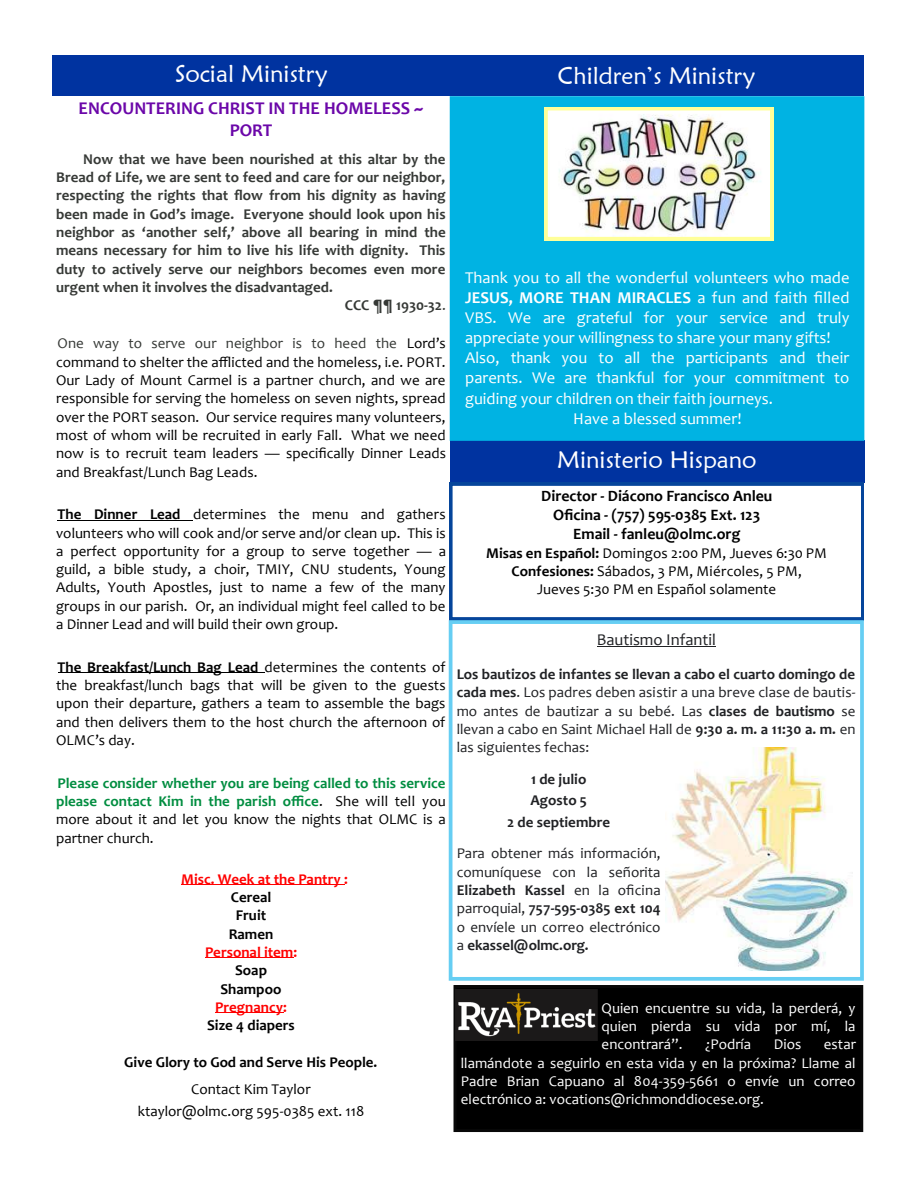
<style>
.page{position:relative;width:918px;height:1188px;background:#fff}
.page>*{position:absolute;margin:0;border:0;box-sizing:border-box;transform-origin:0 0}
.t1{font:24px "Maiandra GD";color:#fff}
.t2{font:700 18px/21.9px "Candara";color:#6b07a9;text-align:center}
.t3{font:700 16.65px "Candara";color:#fff}
.t4{font:16.5px/20.1px "Candara";color:#fff}
.t5{font:16.5px "Candara";color:#202124}
.t6{font:700 15.9px "Candara";color:#000}
.t7{font:15px/18.3px "Candara";color:#000;text-align:justify}
.t8{font:700 15px/18.3px "Candara";color:#363936;text-align:justify}
.t9{font:15px/18.3px "Candara";color:#202124;text-align:justify}
.t10{font:15px/18.3px "Candara";color:#fff;text-align:justify}
.t11{font:700 15px/18.3px "Candara";color:#008d40;text-align:justify}
.t12{font:700 15px "Candara";color:#000}
.t13{font:700 15px "Candara";color:#f00}
.t14{font:700 15px "Candara";color:#202124}
.s1{font-weight:400}
.s2{color:#363936}
.s3{font-weight:700}
.s4{font-weight:400;color:#000}
</style>
<div class="page">
<div style="left:53px;top:55px;width:398px;height:41px;background:#0033a0"></div>
<div style="left:450px;top:440px;width:414px;height:43px;background:#0033a0"></div>
<svg style="left:450px;top:483px;width:414px;height:137px"></svg>
<div style="left:455px;top:987px;width:407px;height:144px;background:#000"></div>
<div style="left:454px;top:985px;width:409px;height:147px;border:3px solid #080808"></div>
<div style="left:450px;top:55px;width:414px;height:41px;background:#0033a0"></div>
<div style="left:452px;top:99px;width:410px;height:339px;background:#00b3e3"></div>
<div style="left:450px;top:96px;width:414px;height:345px;border:5px solid #00b3e3"></div>
<img style="left:455px;top:989px;width:142px;height:51px">
<div style="left:449px;top:620px;width:415px;height:361px;border:4px solid #66cef3"></div>
<hr style="left:597px;top:646px;width:119px;height:1px;background:#202124">
<img style="left:665px;top:747px;width:188px;height:223px">
<hr style="left:58px;top:520px;width:135px;height:1px;background:#000">
<hr style="left:58px;top:672px;width:207px;height:1px;background:#000">
<hr style="left:181px;top:885px;width:163px;height:1px;background:#f00">
<hr style="left:205px;top:958px;width:88px;height:1px;background:#f00">
<hr style="left:215px;top:1013px;width:68px;height:1px;background:#f00">
<img style="left:544px;top:107px;width:229px;height:133px">
<p class="t1" style="left:175px;top:59px;width:154px">Social Ministry</p>
<p class="t2" style="left:79px;top:99px;width:346px">ENCOUNTERING CHRIST IN THE HOMELESS ~<br>PORT</p>
<p class="t8" style="left:56px;top:151px;width:391px;text-indent:27px">Now that we have been nourished at this altar by the Bread of Life, we are sent to feed and care for our neighbor, respecting the rights that flow from his dignity as having been made in God’s image. Everyone should look upon his neighbor as ‘another self,’ above all bearing in mind the means necessary for him to live his life with dignity. This duty to actively serve our neighbors becomes even more urgent when it involves the disadvantaged.</p>
<p class="t8" style="left:345px;top:298px;width:103px">CCC ¶¶ 1930-32<span class="s1">.</span></p>
<p class="t7" style="left:56px;top:336px;width:391px"><span class="s2">One way to serve our neighbor is to heed the</span> Lord’s command to shelter the afflicted and the homeless, i.e. PORT.<br>Our Lady of Mount Carmel is a partner church, and we are responsible for serving the homeless on seven nights, spread over the PORT season. Our service requires many volunteers, most of whom will be recruited in early Fall. What we need now is to recruit team leaders — specifically Dinner Leads and Breakfast/Lunch Bag Leads.</p>
<p class="t7" style="left:56px;top:507px;width:391px"><span class="s3">The Dinner Lead</span> determines the menu and gathers volunteers who will cook and/or serve and/or clean up. This is a perfect opportunity for a group to serve together — a guild, a bible study, a choir, TMIY, CNU students, Young Adults, Youth Apostles, just to name a few of the many groups in our parish. Or, an individual might feel called to be a Dinner Lead and will build their own group.</p>
<p class="t7" style="left:56px;top:659px;width:391px"><span class="s3">The Breakfast/Lunch Bag Lead</span> determines the contents of the breakfast/lunch bags that will be given to the guests upon their departure, gathers a team to assemble the bags and then delivers them to the host church the afternoon of OLMC’s day.</p>
<p class="t11" style="left:56px;top:775px;width:391px">Please consider whether you are being called to this service please contact Kim in the parish office<span class="s4">. She will tell you more about it and let you know the nights that OLMC is a partner church.</span></p>
<p class="t13" style="left:181px;top:873px;width:168px">Misc. Week at the Pantry :</p>
<p class="t12" style="left:231px;top:891px;width:42px">Cereal</p>
<p class="t12" style="left:236px;top:909px;width:32px">Fruit</p>
<p class="t12" style="left:229px;top:928px;width:46px">Ramen</p>
<p class="t13" style="left:205px;top:946px;width:94px">Personal item:</p>
<p class="t12" style="left:235px;top:965px;width:33px">Soap</p>
<p class="t12" style="left:221px;top:983px;width:62px">Shampoo</p>
<p class="t13" style="left:215px;top:1001px;width:73px">Pregnancy:</p>
<p class="t12" style="left:207px;top:1019px;width:89px">Size 4 diapers</p>
<p class="t12" style="left:124px;top:1056px;width:255px">Give Glory to God and Serve His People.</p>
<p class="t7" style="left:191px;top:1082px;width:121px">Contact Kim Taylor</p>
<p class="t7" style="left:138px;top:1103px;width:228px">ktaylor@olmc.org 595-0385 ext. 118</p>
<p class="t1" style="left:558px;top:61px;width:199px">Children’s Ministry</p>
<p class="t4" style="left:465px;top:269px;width:386px">Thank you to all the wonderful volunteers who made</p>
<p class="t3" style="left:465px;top:291px;width:386px">JESUS, MORE THAN MIRACLES <span class="s1">a fun and faith filled</span></p>
<p class="t4" style="left:465px;top:309px;width:386px">VBS. We are grateful for your service and truly appreciate your willingness to share your many gifts!</p>
<p class="t4" style="left:465px;top:350px;width:386px;text-align:justify">Also, thank you to all the participants and their parents. We are thankful for your commitment to guiding your children on their faith journeys.</p>
<p class="t4" style="left:573px;top:410px;width:170px">Have a blessed summer!</p>
<p class="t1" style="left:557px;top:445px;width:201px">Ministerio Hispano</p>
<p class="t6" style="left:541px;top:489px;width:233px">Director - Diácono Francisco Anleu</p>
<p class="t6" style="left:553px;top:509px;width:209px">Oficina - (757) 595-0385 Ext. 123</p>
<p class="t6" style="left:573px;top:528px;width:169px">Email - fanleu@olmc.org</p>
<p class="t7" style="left:486px;top:545px;width:342px"><span class="s3">Misas en Español:</span> Domingos 2:00 PM, Jueves 6:30 PM</p>
<p class="t7" style="left:511px;top:563px;width:292px"><span class="s3">Confesiones:</span> Sábados, 3 PM, Miércoles, 5 PM,</p>
<p class="t7" style="left:537px;top:582px;width:241px">Jueves 5:30 PM en Español solamente</p>
<p class="t5" style="left:597px;top:633px;width:121px">Bautismo Infantil</p>
<p class="t9" style="left:457px;top:667px;width:400px"><span class="s3">Los bautizos de infantes se llevan a cabo el cuarto domingo de cada mes</span>. Los padres deben asistir a una breve clase de bautis&shy;mo antes de bautizar a su bebé. Las <span class="s3">clases de bautismo</span> se llevan a cabo en Saint Michael Hall de <span class="s3">9:30 a. m. a 11:30 a. m.</span> en las siguientes fechas:</p>
<p class="t14" style="left:531px;top:773px;width:57px">1 de julio</p>
<p class="t14" style="left:531px;top:794px;width:58px">Agosto 5</p>
<p class="t14" style="left:507px;top:816px;width:105px">2 de septiembre</p>
<p class="t9" style="left:457px;top:846px;width:206px">Para obtener más información, comuníquese con la señorita <span class="s3">Elizabeth Kassel</span> en la oficina parroquial, <span class="s3">757-595-0385 ext 104 </span>o envíele un correo electrónico a <span class="s3">ekassel@olmc.org.</span></p>
<p class="t10" style="left:602px;top:1000px;width:255px">Quien encuentre su vida, la perderá, y quien pierda su vida por mí, la encontrará”.</p>
<p class="t10" style="left:705px;top:1037px;width:48px">¿Podría</p>
<p class="t10" style="left:774px;top:1037px;width:29px">Dios</p>
<p class="t10" style="left:461px;top:1037px;width:397px;text-indent:363px">estar llamándote a seguirlo en esta vida y en la próxima? Llame al Padre Brian Capuano al 804-359-5661 o envíe un correo electrónico a: vocations@richmonddiocese.org.</p>
</div>
